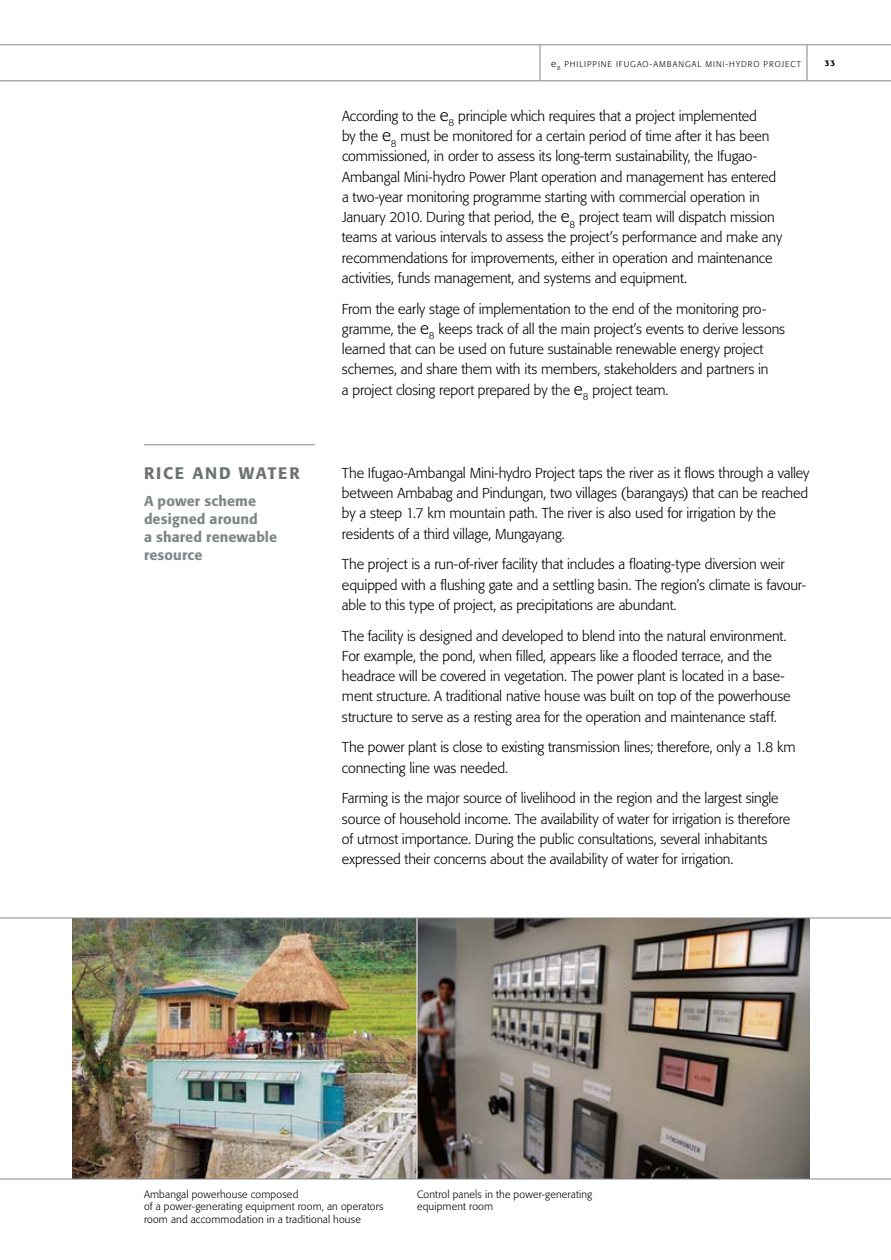
<style>
.page{position:relative;width:891px;height:1260px;background:#fff}
.page>*{position:absolute;margin:0;border:0;box-sizing:border-box;transform-origin:0 0}
.t1{font:500 16.5px "Formata";letter-spacing:.115em;color:#6c7272}
.t2{font:300 14.25px/20.2px "Formata";letter-spacing:-.01em;color:#000}
.t3{font:500 14.25px/18px "Formata";letter-spacing:.01em;color:#808788}
.t4{font:300 10.5px/12.6px "Formata";letter-spacing:.015em;color:#000}
.t5{font:300 8.25px "Formata";letter-spacing:.125em;color:#000}
.t6{font:500 8.25px "Formata";color:#000}
.s1{font-size:9.9px}
.s2{font-size:17.1px}
</style>
<div class="page">
<hr style="left:144px;top:445px;width:171px;height:1px;background:#808788">
<img style="left:72px;top:919px;width:738px;height:260px">
<hr style="left:417px;top:918px;width:1px;height:261px;background:#fff">
<hr style="left:0;top:918px;width:891px;height:1px;background:#808788">
<hr style="left:0;top:1179px;width:891px;height:1px;background:#808788">
<hr style="left:0;top:45px;width:540px;height:1px;background:#808788">
<hr style="left:540px;top:45px;width:267px;height:1px;background:#808788">
<hr style="left:540px;top:45px;width:1px;height:36px;background:#808788">
<hr style="left:807px;top:45px;width:84px;height:1px;background:#808788">
<hr style="left:807px;top:45px;width:1px;height:36px;background:#808788">
<hr style="left:0;top:81px;width:540px;height:1px;background:#808788">
<hr style="left:540px;top:81px;width:267px;height:1px;background:#808788">
<hr style="left:807px;top:81px;width:84px;height:1px;background:#808788">
<p class="t5" style="left:551px;top:59px;width:39px"><span class="s1">e</span><sub>8</sub> Phi lippine</p>
<p class="t5" style="left:616px;top:59px;width:10px">Ifugao</p>
<p class="t5" style="left:650px;top:59px;width:17px">-Ambanga</p>
<p class="t5" style="left:698px;top:59px;width:51px">l Mini-Hydro</p>
<p class="t5" style="left:764px;top:59px;width:12px">Project</p>
<p class="t6" style="left:825px;top:58px;width:12px">33</p>
<p class="t1" style="left:144px;top:464px;width:153px">Rice and Water</p>
<p class="t3" style="left:144px;top:492px;width:135px">A power scheme designed around<br>a shared renewable resource</p>
<p class="t2" style="left:342px;top:106px;width:442px">According to the <span class="s2">e</span><sub>8</sub> principle which requires that a project implemented<br>by the <span class="s2">e</span><sub>8</sub> must be monitored for a certain period of time after it has been commissioned, in order to assess its long-term sustainability, the Ifugao-Ambangal Mini-hydro Power Plant operation and management has entered a two-year monitoring programme starting with commercial operation in January 2010. During that period, the <span class="s2">e</span><sub>8</sub> project team will dispatch mission teams at various intervals to assess the project’s performance and make any recommendations for improvements, either in operation and maintenance activities, funds management, and systems and equipment.</p>
<p class="t2" style="left:342px;top:299px;width:445px">From the early stage of implementation to the end of the monitoring pro&shy;gramme, the <span class="s2">e</span><sub>8</sub> keeps track of all the main project’s events to derive lessons learned that can be used on future sustainable renewable energy project schemes, and share them with its members, stakeholders and partners in<br>a -project closing report prepared by the <span class="s2">e</span><sub>8</sub> project team.</p>
<p class="t2" style="left:342px;top:463px;width:469px">The Ifugao-Ambangal Mini-hydro Project taps the river as it flows through a valley between Ambabag and Pindungan, two villages (barangays) that can be reached by a steep 1.7 km mountain path. The river is also used for irrigation by the residents of a third village, Mungayang.</p>
<p class="t2" style="left:342px;top:554px;width:465px">The project is a run-of-river facility that includes a floating-type diversion weir equipped with a flushing gate and a settling basin. The region’s climate is favour&shy;able to this type of project, as precipitations are abundant.</p>
<p class="t2" style="left:342px;top:626px;width:450px">The facility is designed and developed to blend into the natural environment.<br>For example, the pond, when filled, appears like a flooded terrace, and the headrace will be covered in vegetation. The power plant is located in a base&shy;ment structure. A traditional native house was built on top of the powerhouse structure to serve as a resting area for the operation and maintenance staff.</p>
<p class="t2" style="left:342px;top:737px;width:455px">The power plant is close to existing transmission lines; therefore, only a 1.8 km connecting line was needed.</p>
<p class="t2" style="left:342px;top:788px;width:450px">Farming is the major source of livelihood in the region and the largest single source of household income. The availability of water for irrigation is therefore of utmost importance. During the public consultations, several inhabitants expressed their concerns about the availability of water for irrigation.</p>
<p class="t4" style="left:144px;top:1188px;width:241px">Ambangal powerhouse composed<br>of a power-generating equipment room, an operators room and accommodation in a traditional house</p>
<p class="t4" style="left:417px;top:1188px;width:177px">Control panels in the power-generating equipment room</p>
</div>
